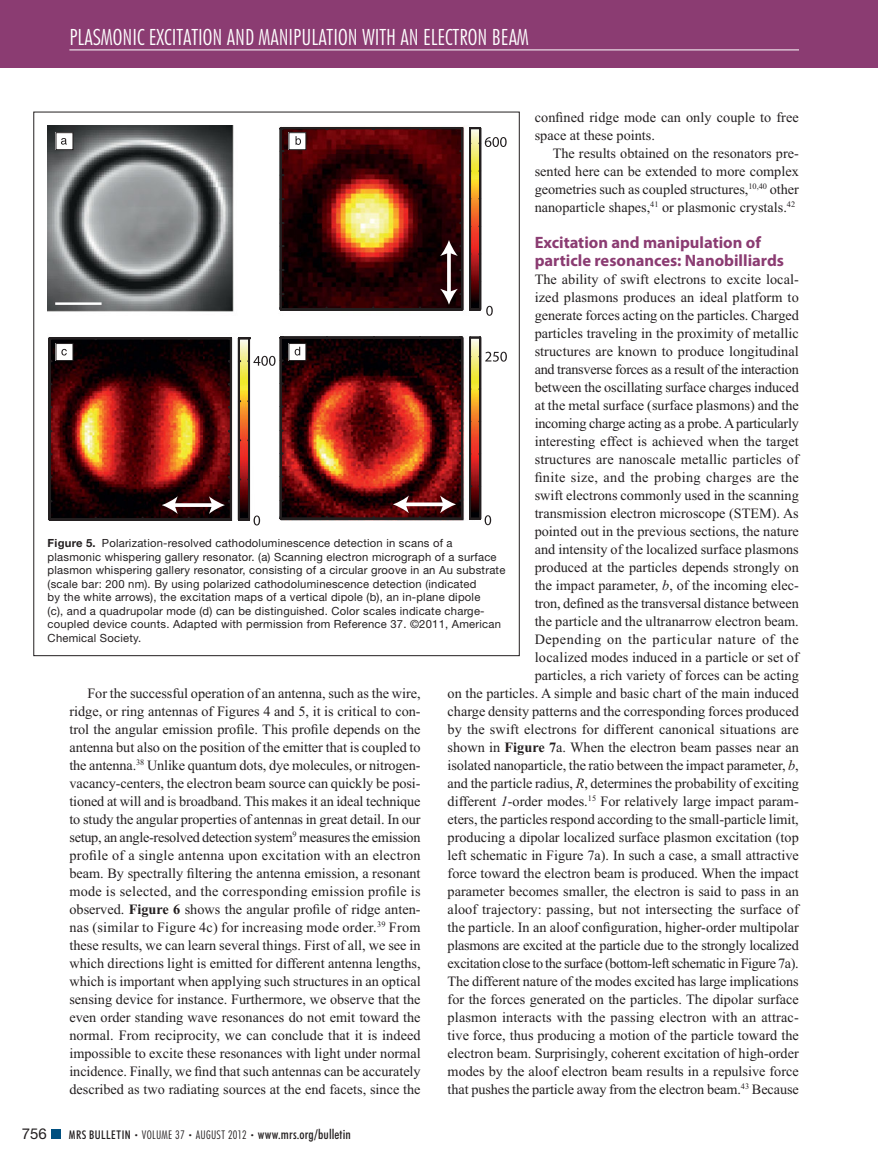
<style>
.page{position:relative;width:878px;height:1175px;background:#fff}
.page>*{position:absolute;margin:0;border:0;box-sizing:border-box;transform-origin:0 0}
.t1{font:300 condensed 22.5px "Futura BT";color:#fff}
.t2{font:700 16.5px/18px "Myriad Pro";color:#8b3c72}
.t3{font:15px "Helvetica Neue LT Std";color:#231f20}
.t4{font:14.25px/18px "Times New Roman";color:#231f20;text-align:justify}
.t5{font:500 condensed 13.5px "Futura BT";letter-spacing:.01em;color:#231f20}
.t6{font:11.25px/13.5px "Helvetica Neue LT Std";letter-spacing:.02em;color:#231f20}
.s1{font-style:italic}
.s2{font-weight:700}
.s3{font-size:12px}
.s4{font-weight:300;font-size:7.5px}
.s5{font-weight:300;font-size:12px}
</style>
<div class="page">
<div style="left:0;top:0;width:878px;height:68px;background:#8b3c72"></div>
<hr style="left:69px;top:50px;width:730px;height:1px;background:#fff">
<div style="left:51px;top:1130px;width:9px;height:8px;background:#005080"></div>
<img style="left:48px;top:126px;width:186px;height:186px">
<hr style="left:55px;top:302px;width:47px;height:3px;background:#fff">
<svg style="left:469px;top:127px;width:13px;height:184px;background:#8d5a35"></svg>
<svg style="left:237px;top:336px;width:245px;height:185px"></svg>
<div style="left:56px;top:133px;width:17px;height:17px;background:#fff"></div>
<div style="left:56px;top:132px;width:17px;height:18px;border:1px solid #231f20"></div>
<svg style="left:486px;top:306px;width:6px;height:10px"></svg>
<svg style="left:485px;top:137px;width:21px;height:10px"></svg>
<svg style="left:485px;top:352px;width:22px;height:10px"></svg>
<svg style="left:484px;top:515px;width:7px;height:10px"></svg>
<svg style="left:61px;top:138px;width:6px;height:7px"></svg>
<svg style="left:279px;top:126px;width:185px;height:185px;background:#501e15"></svg>
<svg style="left:48px;top:337px;width:185px;height:184px;background:#581d14"></svg>
<svg style="left:253px;top:336px;width:211px;height:189px;background:#7c3b36"></svg>
<h1 class="t1" style="left:69px;top:29px;width:461px">PLASMONIC EXCITATION AND MANIPULATION WITH AN ELECTRON BEAM</h1>
<p class="t4" style="left:534px;top:109px;width:266px">confined ridge mode can only couple to free space at these points.</p>
<p class="t4" style="left:534px;top:145px;width:266px;text-indent:18px">The results obtained on the resonators pre&shy;sented here can be extended to more complex geometries such as coupled structures, <sup>10,40</sup> other nanoparticle shapes, <sup>41</sup> or plasmonic crystals. <sup>42</sup></p>
<p class="t2" style="left:534px;top:235px;width:251px">Excitation and manipulation of particle resonances: Nanobilliards</p>
<p class="t4" style="left:447px;top:271px;width:353px;text-align:right">The ability of swift electrons to excite local-<br>ized plasmons produces an ideal platform to<br>generate forces acting on the particles. Charged<br>particles traveling in the proximity of metallic<br>structures are known to produce longitudinal<br>and transverse forces as a result of the interaction<br>between the oscillating surface charges induced<br>at the metal surface (surface plasmons) and the<br>incoming charge acting as a probe. A particularly<br>interesting effect is achieved when the target<br>structures are nanoscale metallic particles of<br>finite size, and the probing charges are the<br>swift electrons commonly used in the scanning<br>transmission electron microscope (STEM). As<br>pointed out in the previous sections, the nature<br>and intensity of the localized surface plasmons<br>produced at the particles depends strongly on<br>the impact parameter, <span class="s1">b</span> , of the incoming elec-<br>tron, defined as the transversal distance between<br>the particle and the ultranarrow electron beam.<br>Depending on the particular nature of the<br>localized modes induced in a particle or set of<br>particles, a rich variety of forces can be acting<br>on the particles. A simple and basic chart of the main induced charge density patterns and the corresponding forces produced by the swift electrons for different canonical situations are shown in <span class="s2">Figure 7</span> a. When the electron beam passes near an isolated nanoparticle, the ratio between the impact parameter, <span class="s1">b</span> , and the particle radius, <span class="s1">R</span> , determines the probability of exciting different <span class="s1">1</span> -order modes. <sup>15</sup> For relatively large impact param&shy;eters, the particles respond according to the small-particle limit, producing a dipolar localized surface plasmon excitation (top left schematic in Figure 7a ). In such a case, a small attractive force toward the electron beam is produced. When the impact parameter becomes smaller, the electron is said to pass in an aloof trajectory: passing, but not intersecting the surface of the particle. In an aloof configuration, higher-order multipolar plasmons are excited at the particle due to the strongly localized excitation close to the surface (bottom-left schematic in Figure 7a ).<br>The different nature of the modes excited has large implications for the forces generated on the particles. The dipolar surface plasmon interacts with the passing electron with an attrac&shy;tive force, thus producing a motion of the particle toward the electron beam. Surprisingly, coherent excitation of high-order modes by the aloof electron beam results in a repulsive force that pushes the particle away from the electron beam. <sup>43</sup> Because</p>
<p class="t6" style="left:48px;top:538px;width:459px"><span class="s2">Figure 5.</span> Polarization-resolved cathodoluminescence detection in scans of a plasmonic whispering gallery resonator. (a) Scanning electron micrograph of a surface plasmon whispering gallery resonator, consisting of a circular groove in an Au substrate (scale bar: 200 nm). By using polarized cathodoluminescence detection (indicated<br>by the white arrows), the excitation maps of a vertical dipole (b), an in-plane dipole<br>(c), and a quadrupolar mode (d) can be distinguished. Color scales indicate charge&shy;coupled device counts. Adapted with permission from Reference 37 . ©2011, American Chemical Society.</p>
<p class="t4" style="left:69px;top:685px;width:353px;text-indent:18px">For the successful operation of an antenna, such as the wire, ridge, or ring antennas of Figures 4 and 5 , it is critical to con&shy;trol the angular emission profile. This profile depends on the antenna but also on the position of the emitter that is coupled to the antenna. <sup>38</sup> Unlike quantum dots, dye molecules, or nitrogen&shy;vacancy-centers, the electron beam source can quickly be posi&shy;tioned at will and is broadband. This makes it an ideal technique to study the angular properties of antennas in great detail. In our setup, an angle-resolved detection system <sup>9</sup> measures the emission profile of a single antenna upon excitation with an electron beam. By spectrally filtering the antenna emission, a resonant mode is selected, and the corresponding emission profile is observed. <span class="s2">Figure 6</span> shows the angular profile of ridge anten&shy;nas (similar to Figure 4c ) for increasing mode order. <sup>39</sup> From these results, we can learn several things. First of all, we see in which directions light is emitted for different antenna lengths, which is important when applying such structures in an optical sensing device for instance. Furthermore, we observe that the even order standing wave resonances do not emit toward the normal. From reciprocity, we can conclude that it is indeed impossible to excite these resonances with light under normal incidence. Finally, we find that such antennas can be accurately described as two radiating sources at the end facets, since the</p>
<p class="t3" style="left:22px;top:1128px;width:27px">756</p>
<p class="t5" style="left:69px;top:1129px;width:283px"><span class="s3">MRS BULLETIN</span> <span class="s4">•</span> <span class="s5">VOLUME 37</span> <span class="s4">•</span> <span class="s5">AUGUST 2012</span> <span class="s4">•</span> www.mrs.org/bulletin</p>
</div>
